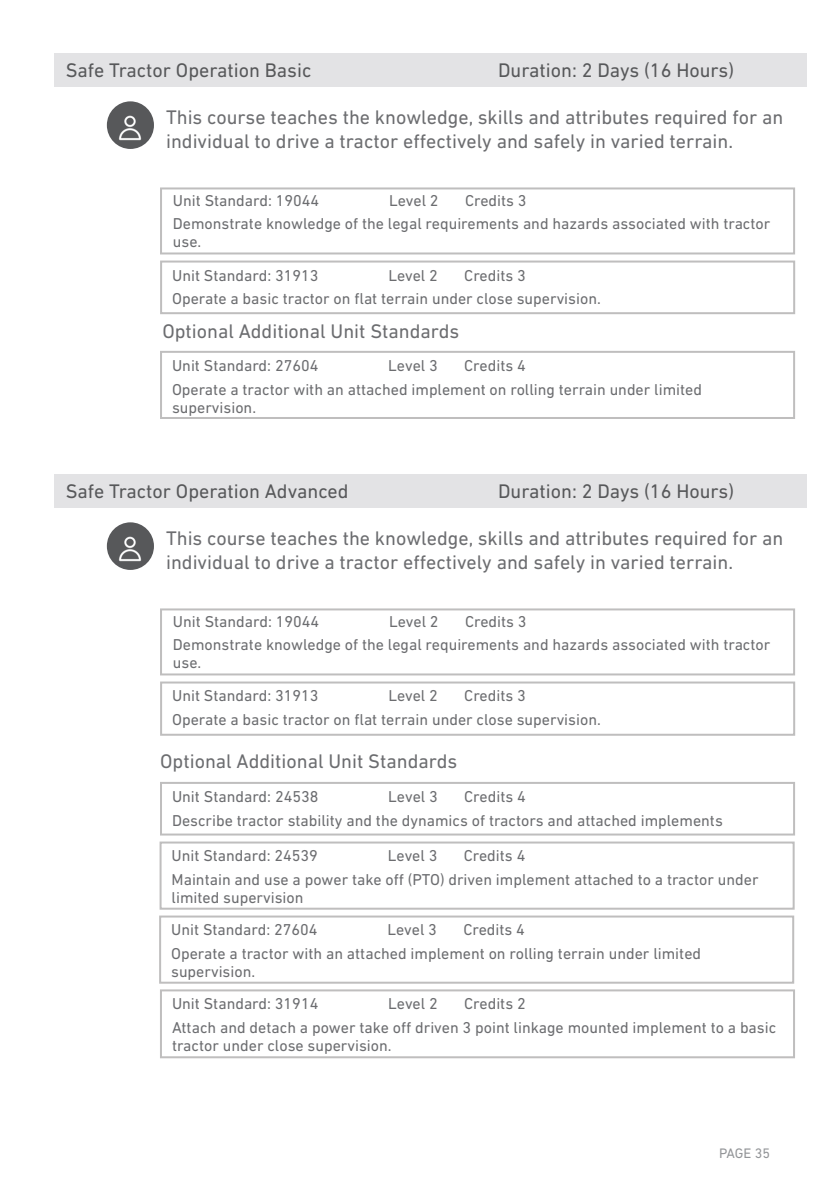
<style>
.page{position:relative;width:840px;height:1191px;background:#fff}
.page>*{position:absolute;margin:0;border:0;box-sizing:border-box;transform-origin:0 0}
.t1{font:20px/24px "DIN Next LT Pro";color:#6c6d70}
.t2{font:20px "DIN Next LT Pro";color:#57585a}
.t3{font:16px/23.8px "DIN Next LT Pro";color:#6c6d70}
.t4{font:14px "DIN Next LT Pro";letter-spacing:-.01em;color:#939598}
</style>
<div class="page">
<div style="left:54px;top:474px;width:751px;height:33px;background:#e3e3e5"></div>
<svg style="left:107px;top:522px;width:47px;height:48px"></svg>
<img style="left:107px;top:525px;width:47px;height:44px">
<div style="left:160px;top:608px;width:634px;height:67px;border:2px solid #bfbebe"></div>
<div style="left:160px;top:681px;width:634px;height:54px;border:2px solid #bfbebe"></div>
<div style="left:160px;top:989px;width:634px;height:69px;border:2px solid #bfbebe"></div>
<div style="left:160px;top:782px;width:634px;height:53px;border:2px solid #bfbebe"></div>
<div style="left:159px;top:841px;width:635px;height:68px;border:2px solid #bfbebe"></div>
<div style="left:159px;top:915px;width:634px;height:68px;border:2px solid #bfbebe"></div>
<div style="left:54px;top:53px;width:751px;height:34px;background:#e3e3e5"></div>
<svg style="left:107px;top:101px;width:47px;height:48px"></svg>
<img style="left:107px;top:104px;width:47px;height:45px">
<div style="left:160px;top:187px;width:634px;height:67px;border:2px solid #bfbebe"></div>
<div style="left:160px;top:260px;width:634px;height:54px;border:2px solid #bfbebe"></div>
<div style="left:160px;top:351px;width:634px;height:68px;border:2px solid #bfbebe"></div>
<p class="t2" style="left:66px;top:59px;width:247px">Safe Tractor Operation Basic</p>
<p class="t2" style="left:498px;top:59px;width:237px">Duration: 2 Days (16 Hours)</p>
<p class="t1" style="left:166px;top:105px;width:618px">This course teaches the knowledge, skills and attributes required for an individual to drive a tractor effectively and safely in varied terrain.</p>
<p class="t3" style="left:173px;top:188px;width:598px;text-indent:292px">Credits 3<br>Demonstrate knowledge of the legal requirements and hazards associated with tractor</p>
<p class="t3" style="left:172px;top:225px;width:148px;line-height:33px">use.<br>Unit Standard: 31913</p>
<p class="t3" style="left:173px;top:188px;width:148px">Unit Standard: 19044</p>
<p class="t3" style="left:389px;top:188px;width:51px">Level 2</p>
<p class="t3" style="left:172px;top:263px;width:430px;text-indent:292px">Credits 3<br>Operate a basic tractor on flat terrain under close supervision.</p>
<p class="t3" style="left:388px;top:263px;width:51px">Level 2</p>
<p class="t1" style="left:162px;top:319px;width:298px">Optional Additional Unit Standards</p>
<p class="t3" style="left:172px;top:353px;width:531px;text-indent:292px">Credits 4<br>Operate a tractor with an attached implement on rolling terrain under limited</p>
<p class="t3" style="left:172px;top:395px;width:85px">supervision.</p>
<p class="t3" style="left:172px;top:353px;width:148px">Unit Standard: 27604</p>
<p class="t3" style="left:388px;top:353px;width:51px">Level 3</p>
<p class="t2" style="left:66px;top:479px;width:284px">Safe Tractor Operation Advanced</p>
<p class="t2" style="left:498px;top:479px;width:237px">Duration: 2 Days (16 Hours)</p>
<p class="t1" style="left:166px;top:526px;width:618px">This course teaches the knowledge, skills and attributes required for an individual to drive a tractor effectively and safely in varied terrain.</p>
<p class="t3" style="left:173px;top:609px;width:598px;text-indent:292px">Credits 3<br>Demonstrate knowledge of the legal requirements and hazards associated with tractor</p>
<p class="t3" style="left:172px;top:646px;width:148px;line-height:33px">use.<br>Unit Standard: 31913</p>
<p class="t3" style="left:173px;top:609px;width:148px">Unit Standard: 19044</p>
<p class="t3" style="left:389px;top:609px;width:51px">Level 2</p>
<p class="t3" style="left:172px;top:684px;width:430px;text-indent:292px">Credits 3<br>Operate a basic tractor on flat terrain under close supervision.</p>
<p class="t3" style="left:388px;top:684px;width:51px">Level 2</p>
<p class="t1" style="left:160px;top:748px;width:298px">Optional Additional Unit Standards</p>
<p class="t3" style="left:172px;top:784px;width:148px">Unit Standard: 24538</p>
<p class="t3" style="left:388px;top:784px;width:51px">Level 3</p>
<p class="t3" style="left:172px;top:784px;width:552px;text-indent:292px">Credits 4<br>Describe tractor stability and the dynamics of tractors and attached implements</p>
<p class="t3" style="left:171px;top:844px;width:148px">Unit Standard: 24539</p>
<p class="t3" style="left:387px;top:844px;width:51px">Level 3</p>
<p class="t3" style="left:171px;top:844px;width:588px;text-indent:292px">Credits 4<br>Maintain and use a power take off (PTO) driven implement attached to a tractor under</p>
<p class="t3" style="left:171px;top:881px;width:148px;line-height:32.2px">limited supervision<br>Unit Standard: 27604</p>
<p class="t3" style="left:171px;top:918px;width:531px;text-indent:292px">Credits 4<br>Operate a tractor with an attached implement on rolling terrain under limited</p>
<p class="t3" style="left:171px;top:959px;width:85px">supervision.</p>
<p class="t3" style="left:387px;top:918px;width:51px">Level 3</p>
<p class="t3" style="left:172px;top:991px;width:605px;text-indent:292px">Credits 2<br>Attach and detach a power take off driven 3 point linkage mounted implement to a basic</p>
<p class="t3" style="left:172px;top:1033px;width:221px">tractor under close supervision.</p>
<p class="t3" style="left:172px;top:991px;width:148px">Unit Standard: 31914</p>
<p class="t3" style="left:388px;top:991px;width:51px">Level 2</p>
<p class="t4" style="left:718px;top:1145px;width:52px">PAGE 35</p>
</div>
